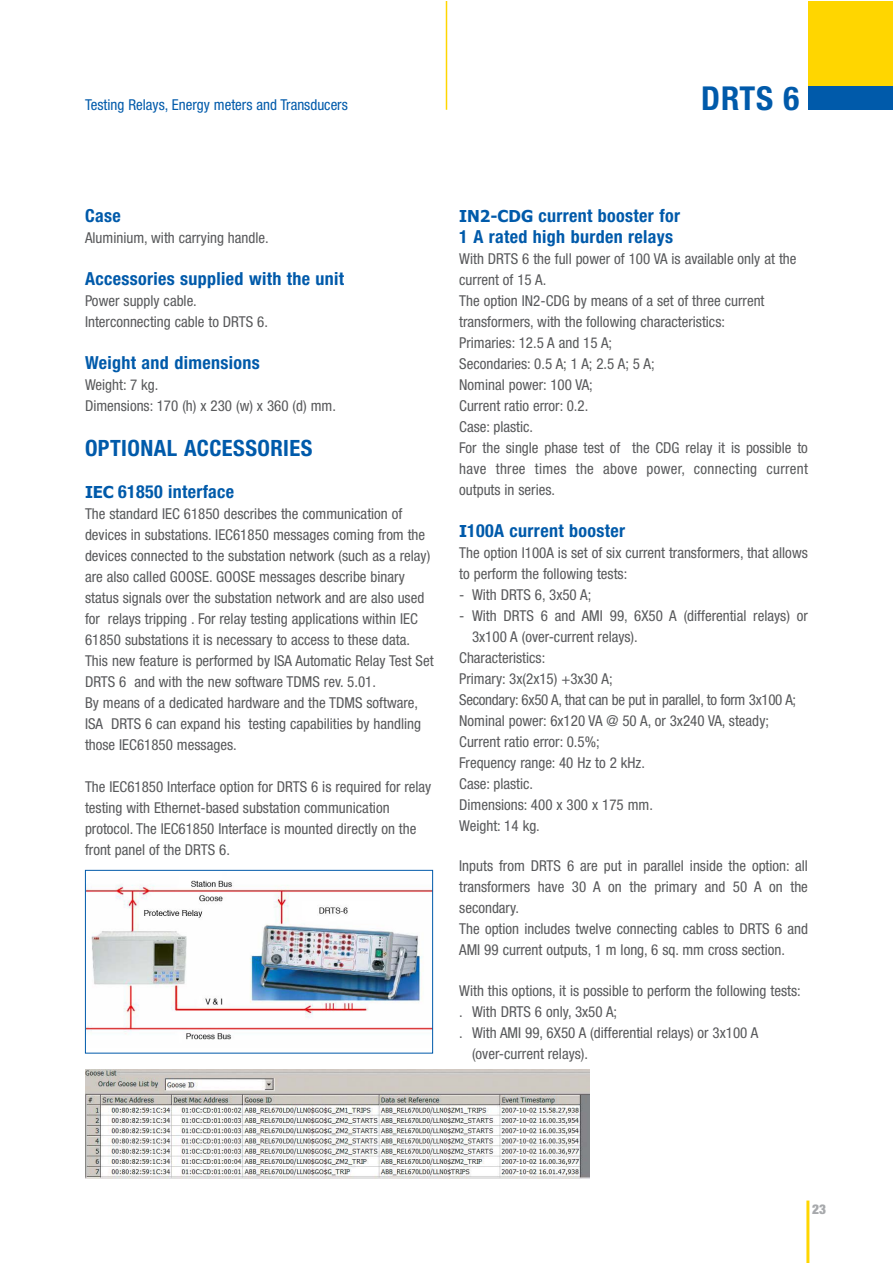
<style>
.page{position:relative;width:893px;height:1263px;background:#fff}
.page>*{position:absolute;margin:0;border:0;box-sizing:border-box;transform-origin:0 0}
.t1{font:700 condensed 33px "Helvetica Neue";color:#005aaa}
.t2{font:700 condensed 22.5px "Helvetica Neue";letter-spacing:.02em;color:#005aaa}
.t3{font:700 condensed 18px/21px "Helvetica Neue";letter-spacing:.02em;color:#005aaa}
.t4{font:condensed 15px/21px "Helvetica Neue";color:#58595b}
.t5{font:condensed 15px "Helvetica Neue";letter-spacing:-.02em;color:#58595b}
.t6{font:condensed 15px "Helvetica Neue";color:#005aaa}
.t7{font:900 condensed 13.5px "Helvetica Neue";color:#a7a9ac}
.s1{font-family:"Tahoma";font-stretch:normal;font-size:16.5px}
</style>
<div class="page">
<div style="left:808px;top:1px;width:85px;height:109px;background:#ffd600"></div>
<div style="left:808px;top:86px;width:85px;height:24px;background:#005aaa"></div>
<hr style="left:806px;top:1200px;width:3px;height:63px;background:#ffd600">
<hr style="left:446px;top:1px;width:1px;height:109px;background:#ffd600">
<img style="left:87px;top:880px;width:344px;height:160px">
<div style="left:85px;top:870px;width:348px;height:183px;border:1px solid #005aaa"></div>
<img style="left:85px;top:1069px;width:504px;height:109px">
<p class="t6" style="left:85px;top:100px;width:264px">Testing Relays, Energy meters and Transducers</p>
<h1 class="t1" style="left:701px;top:86px;width:100px">DRTS 6</h1>
<p class="t3" style="left:85px;top:206px;width:37px">Case</p>
<p class="t4" style="left:85px;top:228px;width:185px">Aluminium, with carrying handle.</p>
<p class="t3" style="left:85px;top:269px;width:261px">Accessories supplied with the unit</p>
<p class="t4" style="left:85px;top:291px;width:184px">Power supply cable.<br>Interconnecting cable to DRTS 6.</p>
<p class="t3" style="left:85px;top:353px;width:176px">Weight and dimensions</p>
<p class="t4" style="left:85px;top:375px;width:252px">Weight: 7 kg.<br>Dimensions: 170 (h) x 230 (w) x 360 (d) mm.</p>
<h2 class="t2" style="left:85px;top:440px;width:229px">OPTIONAL ACCESSORIES</h2>
<p class="t3" style="left:85px;top:482px;width:151px"><span class="s1">IEC</span> 61850 interface</p>
<p class="t4" style="left:85px;top:504px;width:350px">The standard IEC 61850 describes the communication of devices in substations. IEC61850 messages coming from the devices connected to the substation network (such as a relay) are also called GOOSE. GOOSE messages describe binary status signals over the substation network and are also used for relays tripping . For relay testing applications within IEC 61850 substations it is necessary to access to these data.<br>This new feature is performed by ISA Automatic Relay Test Set DRTS 6 and with the new software TDMS rev. 5.01.<br>By means of a dedicated hardware and the TDMS software, ISA DRTS 6 can expand his testing capabilities by handling those IEC61850 messages.</p>
<p class="t4" style="left:85px;top:777px;width:348px">The IEC61850 Interface option for DRTS 6 is required for relay testing with Ethernet-based substation communication protocol. The IEC61850 Interface is mounted directly on the front panel of the DRTS 6.</p>
<p class="t3" style="left:459px;top:206px;width:222px"><span class="s1">IN2-CDG</span> current booster for<br>1 A rated high burden relays</p>
<p class="t4" style="left:459px;top:249px;width:350px">With DRTS 6 the full power of 100 VA is available only at the current of 15 A.<br>The option IN2-CDG by means of a set of three current transformers, with the following characteristics:<br>Primaries: 12.5 A and 15 A;<br>Secondaries: 0.5 A; 1 A; 2.5 A; 5 A;<br>Nominal power: 100 VA;<br>Current ratio error: 0.2.<br>Case: plastic.<br>For the single phase test of the CDG relay it is possible to have three times the above power, connecting current outputs in series.</p>
<p class="t3" style="left:459px;top:521px;width:167px"><span class="s1">I</span>100A current booster</p>
<p class="t4" style="left:459px;top:543px;width:350px">The option I100A is set of six current transformers, that allows to perform the following tests:</p>
<p class="t4" style="left:459px;top:585px;width:134px">- With DRTS 6, 3x50 A;</p>
<p class="t4" style="left:459px;top:606px;width:350px">- With DRTS 6 and AMI 99, 6X50 A (differential relays) or</p>
<p class="t4" style="left:472px;top:627px;width:167px">3x100 A (over-current relays).</p>
<p class="t4" style="left:459px;top:648px;width:88px">Characteristics:</p>
<p class="t4" style="left:459px;top:669px;width:155px">Primary: 3x(2x15) +3x30 A;</p>
<p class="t5" style="left:459px;top:694px;width:338px">Secondary: 6x50 A, that can be put in parallel, to form 3x100 A;</p>
<p class="t4" style="left:459px;top:711px;width:311px">Nominal power: 6x120 VA @ 50 A, or 3x240 VA, steady;</p>
<p class="t4" style="left:459px;top:732px;width:142px">Current ratio error: 0.5%;</p>
<p class="t4" style="left:459px;top:753px;width:187px">Frequency range: 40 Hz to 2 kHz.</p>
<p class="t4" style="left:459px;top:774px;width:75px">Case: plastic.</p>
<p class="t4" style="left:459px;top:795px;width:195px">Dimensions: 400 x 300 x 175 mm.</p>
<p class="t4" style="left:459px;top:816px;width:82px">Weight: 14 kg.</p>
<p class="t4" style="left:459px;top:857px;width:350px">Inputs from DRTS 6 are put in parallel inside the option: all transformers have 30 A on the primary and 50 A on the secondary.<br>The option includes twelve connecting cables to DRTS 6 and AMI 99 current outputs, 1 m long, 6 sq. mm cross section.</p>
<p class="t4" style="left:459px;top:981px;width:343px">With this options, it is possible to perform the following tests:</p>
<p class="t4" style="left:459px;top:1002px;width:159px">. With DRTS 6 only, 3x50 A;</p>
<p class="t4" style="left:459px;top:1023px;width:301px">. With AMI 99, 6X50 A (differential relays) or 3x100 A</p>
<p class="t4" style="left:472px;top:1044px;width:118px">(over-current relays).</p>
<p class="t7" style="left:812px;top:1204px;width:16px">23</p>
</div>
